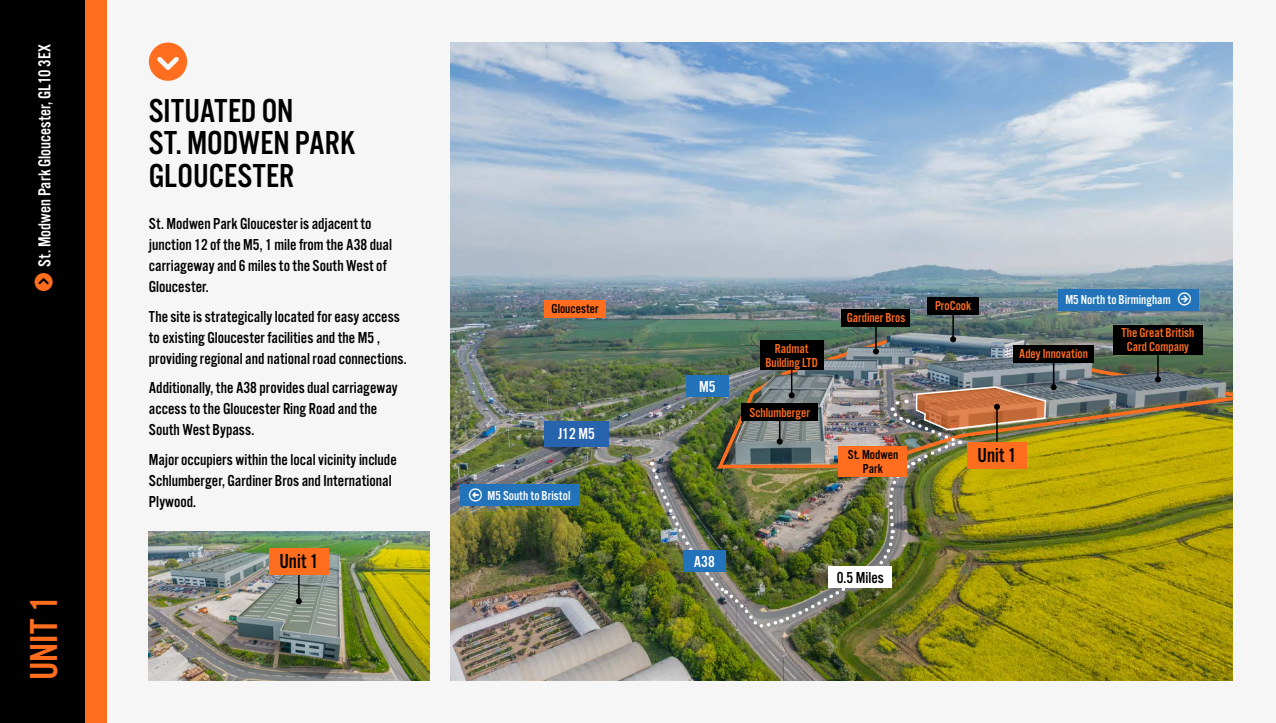
<style>
.page{position:relative;width:1276px;height:723px;background:#fff}
.page>*{position:absolute;margin:0;border:0;box-sizing:border-box;transform-origin:0 0}
.t1{font:40.5px "Alternate Got No 3 D";color:#ff6e1e}
.t2{font:34.5px/32.2px "Alternate Got No 3 D";color:#000}
.t3{font:21px "Alternate Got No 3 D";color:#000}
.t4{font:18px "Alternate Got No 3 D";color:#fff}
.t5{font:16.5px/21px "Alternate Got No 3 D";color:#000}
.t6{font:16.5px "Alternate Got No 3 D";color:#fff}
.t7{font:13.5px/13.5px "Alternate Got No 3 D";color:#ff6e1e;text-align:center}
.t8{font:13.5px "Alternate Got No 3 D";color:#fff}
.t9{font:13.5px/13.5px "Alternate Got No 3 D";color:#000;text-align:center}
.s1{color:#ff6e1e}
</style>
<div class="page">
<div style="left:106px;top:0;width:1170px;height:723px;background:#f6f6f6"></div>
<div style="left:0;top:0;width:85px;height:723px;background:#000"></div>
<div style="left:85px;top:0;width:21px;height:723px;background:#ff6e1e"></div>
<img style="left:149px;top:531px;width:280px;height:149px">
<img style="left:450px;top:43px;width:783px;height:637px">
<svg style="left:714px;top:331px;width:519px;height:139px;background:#898c2f"></svg>
<div style="left:544px;top:421px;width:64px;height:25px;background:#2863ad"></div>
<img style="left:735px;top:332px;width:489px;height:131px">
<div style="left:1013px;top:345px;width:81px;height:17px;background:#000"></div>
<div style="left:1058px;top:289px;width:140px;height:21px;background:#2273b9"></div>
<div style="left:460px;top:485px;width:119px;height:21px;background:#2273b9"></div>
<div style="left:1113px;top:325px;width:89px;height:29px;background:#000"></div>
<svg style="left:1155px;top:354px;width:6px;height:28px"></svg>
<div style="left:927px;top:297px;width:51px;height:17px;background:#000"></div>
<hr style="left:952px;top:314px;width:2px;height:25px;background:#000">
<svg style="left:950px;top:336px;width:6px;height:6px"></svg>
<div style="left:760px;top:340px;width:63px;height:30px;background:#000"></div>
<img style="left:649px;top:362px;width:407px;height:270px">
<div style="left:842px;top:309px;width:68px;height:17px;background:#000"></div>
<svg style="left:873px;top:326px;width:6px;height:28px"></svg>
<div style="left:741px;top:404px;width:77px;height:17px;background:#000"></div>
<div style="left:839px;top:446px;width:68px;height:31px;background:#ff6e1e"></div>
<div style="left:544px;top:300px;width:62px;height:17px;background:#ff6e1e"></div>
<hr style="left:298px;top:566px;width:2px;height:35px;background:#000">
<svg style="left:296px;top:598px;width:6px;height:6px"></svg>
<div style="left:269px;top:548px;width:60px;height:26px;background:#ff6e1e"></div>
<svg style="left:149px;top:43px;width:38px;height:38px"></svg>
<div style="left:828px;top:566px;width:64px;height:22px;background:#fff"></div>
<p class="t4" style="left:35px;top:291px;width:249px;rotate:-90deg"><span class="s1">★★</span> St. Modwen Park Gloucester, GL10 3EX</p>
<h1 class="t1" style="left:22px;top:680px;width:86px;rotate:-90deg">UNIT 1</h1>
<h2 class="t2" style="left:149px;top:96px;width:208px">SITUATED ON<br>ST. MODWEN PARK<br>GLOUCESTER</h2>
<p class="t5" style="left:149px;top:213px;width:245px">St. Modwen Park Gloucester is adjacent to junction 12 of the M5, 1 mile from the A38 dual carriageway and 6 miles to the South West of Gloucester.</p>
<p class="t5" style="left:149px;top:306px;width:259px">The site is strategically located for easy access to existing Gloucester facilities and the M5 , providing regional and national road connections.</p>
<p class="t5" style="left:149px;top:377px;width:250px">Additionally, the A38 provides dual carriageway access to the Gloucester Ring Road and the<br>South West Bypass.</p>
<p class="t5" style="left:149px;top:449px;width:249px">Major occupiers within the local vicinity include<br>Schlumberger, Gardiner Bros and International<br>Plywood.</p>
<p class="t3" style="left:279px;top:550px;width:40px">Unit 1</p>
<p class="t9" style="left:551px;top:302px;width:49px">Gloucester</p>
<p class="t6" style="left:558px;top:425px;width:38px">J12 M5</p>
<p class="t8" style="left:469px;top:488px;width:103px">□●▼●●▼ M5 South to Bristol</p>
<p class="t6" style="left:699px;top:377px;width:18px">M5</p>
<p class="t6" style="left:694px;top:552px;width:22px">A38</p>
<p class="t7" style="left:765px;top:342px;width:54px">Radmat<br>Building LTD</p>
<p class="t7" style="left:749px;top:406px;width:62px">Schlumberger</p>
<p class="t7" style="left:846px;top:311px;width:60px">Gardiner Bros</p>
<p class="t9" style="left:847px;top:448px;width:52px">St. Modwen<br>Park</p>
<p class="t7" style="left:935px;top:299px;width:38px">ProCook</p>
<p class="t8" style="left:1065px;top:293px;width:128px">M5 North to Birmingham ★</p>
<p class="t7" style="left:1019px;top:347px;width:70px">Adey Innovation</p>
<p class="t7" style="left:1121px;top:326px;width:74px">The Great British<br>Card Company</p>
<p class="t3" style="left:977px;top:444px;width:40px">Unit 1</p>
<p class="t5" style="left:837px;top:567px;width:49px">0.5 Miles</p>
</div>
